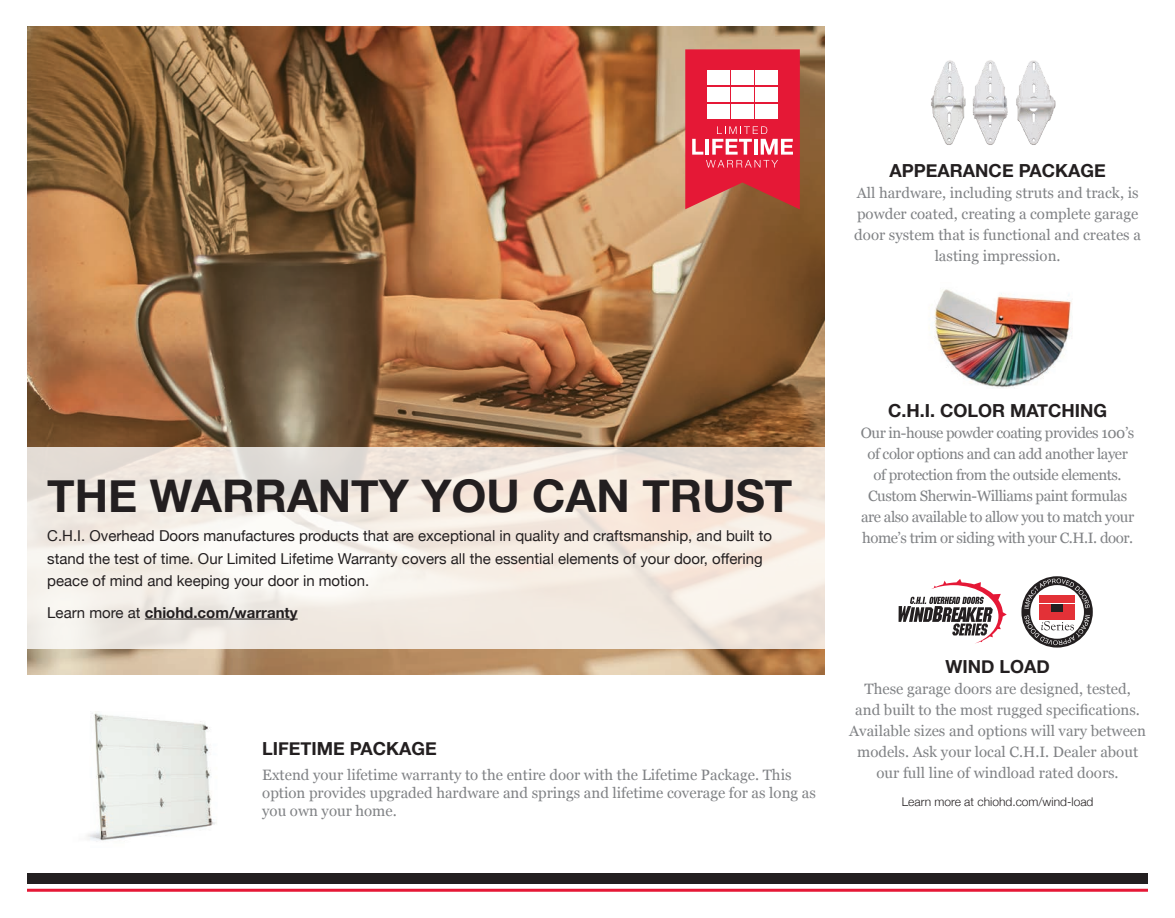
<style>
.page{position:relative;width:1175px;height:918px;background:#fff}
.page>*{position:absolute;margin:0;border:0;box-sizing:border-box;transform-origin:0 0}
.t1{font:700 45px "Helvetica Neue";color:#231f20}
.t2{font:700 18px "Helvetica Neue";color:#231f20}
.t3{font:15px/21px "Georgia";color:#808285;text-align:center}
.t4{font:15px/22.5px "Helvetica Neue";color:#231f20}
.t5{font:15px/21px "Georgia";letter-spacing:-.03em;color:#808285;text-align:center}
.t6{font:700 15px "Helvetica Neue";color:#231f20}
.t7{font:300 12px "Helvetica Neue";color:#231f20}
.s1{font-weight:400}
</style>
<div class="page">
<img style="left:27px;top:26px;width:797px;height:649px">
<svg style="left:685px;top:49px;width:115px;height:160px;background:#df3348"></svg>
<div style="left:755px;top:104px;width:22px;height:15px;background:#fff"></div>
<div style="left:731px;top:87px;width:22px;height:15px;background:#fff"></div>
<div style="left:755px;top:87px;width:22px;height:15px;background:#fff"></div>
<div style="left:731px;top:104px;width:22px;height:15px;background:#fff"></div>
<div style="left:707px;top:104px;width:22px;height:15px;background:#fff"></div>
<div style="left:707px;top:87px;width:22px;height:15px;background:#fff"></div>
<div style="left:707px;top:71px;width:22px;height:14px;background:#fff"></div>
<div style="left:731px;top:71px;width:22px;height:14px;background:#fff"></div>
<div style="left:755px;top:71px;width:22px;height:14px;background:#fff"></div>
<img style="left:929px;top:289px;width:143px;height:99px">
<svg style="left:898px;top:579px;width:109px;height:65px"></svg>
<svg style="left:1021px;top:576px;width:71px;height:72px"></svg>
<img style="left:931px;top:60px;width:125px;height:85px">
<div style="left:27px;top:873px;width:1121px;height:11px;background:#231f20"></div>
<hr style="left:27px;top:889px;width:1121px;height:3px;background:#e51836">
<svg style="left:27px;top:448px;width:798px;height:201px;background:#f2eae2"></svg>
<hr style="left:145px;top:619px;width:153px;height:1px;background:#231f20">
<img style="left:87px;top:713px;width:130px;height:129px">
<p class="t2" style="left:889px;top:156px;width:217px">APPEARANCE PACKAGE</p>
<p class="t3" style="left:854px;top:182px;width:288px">All hardware, including struts and track, is powder coated, creating a complete garage door system that is functional and creates a lasting impression.</p>
<p class="t1" style="left:47px;top:460px;width:746px">THE WARRANTY YOU CAN TRUST</p>
<p class="t4" style="left:47px;top:525px;width:726px">C.H.I. Overhead Doors manufactures products that are exceptional in quality and craftsmanship, and built to stand the test of time. Our Limited Lifetime Warranty covers all the essential elements of your door, offering peace of mind and keeping your door in motion.</p>
<p class="t6" style="left:47px;top:600px;width:252px"><span class="s1">Learn more at</span> chiohd.com/warranty</p>
<p class="t2" style="left:262px;top:735px;width:176px">LIFETIME PACKAGE</p>
<p class="t3" style="left:262px;top:766px;width:555px;line-height:18px;text-align:left">Extend your lifetime warranty to the entire door with the Lifetime Package. This option provides upgraded hardware and springs and lifetime coverage for as long as you own your home.</p>
<p class="t2" style="left:888px;top:397px;width:221px">C.H.I. COLOR MATCHING</p>
<p class="t5" style="left:860px;top:423px;width:275px">Our in-house powder coating provides 100’s of color options and can add another layer of protection from the outside elements.<br>Custom Sherwin-Williams paint formulas are also available to allow you to match your home’s trim or siding with your C.H.I. door.</p>
<p class="t2" style="left:945px;top:652px;width:106px">WIND LOAD</p>
<p class="t3" style="left:849px;top:678px;width:298px">These garage doors are designed, tested,<br>and built to the most rugged specifications.<br>Available sizes and options will vary between models. Ask your local C.H.I. Dealer about our full line of windload rated doors.</p>
<p class="t7" style="left:901px;top:792px;width:193px">Learn more at chiohd.com/wind-load</p>
</div>
